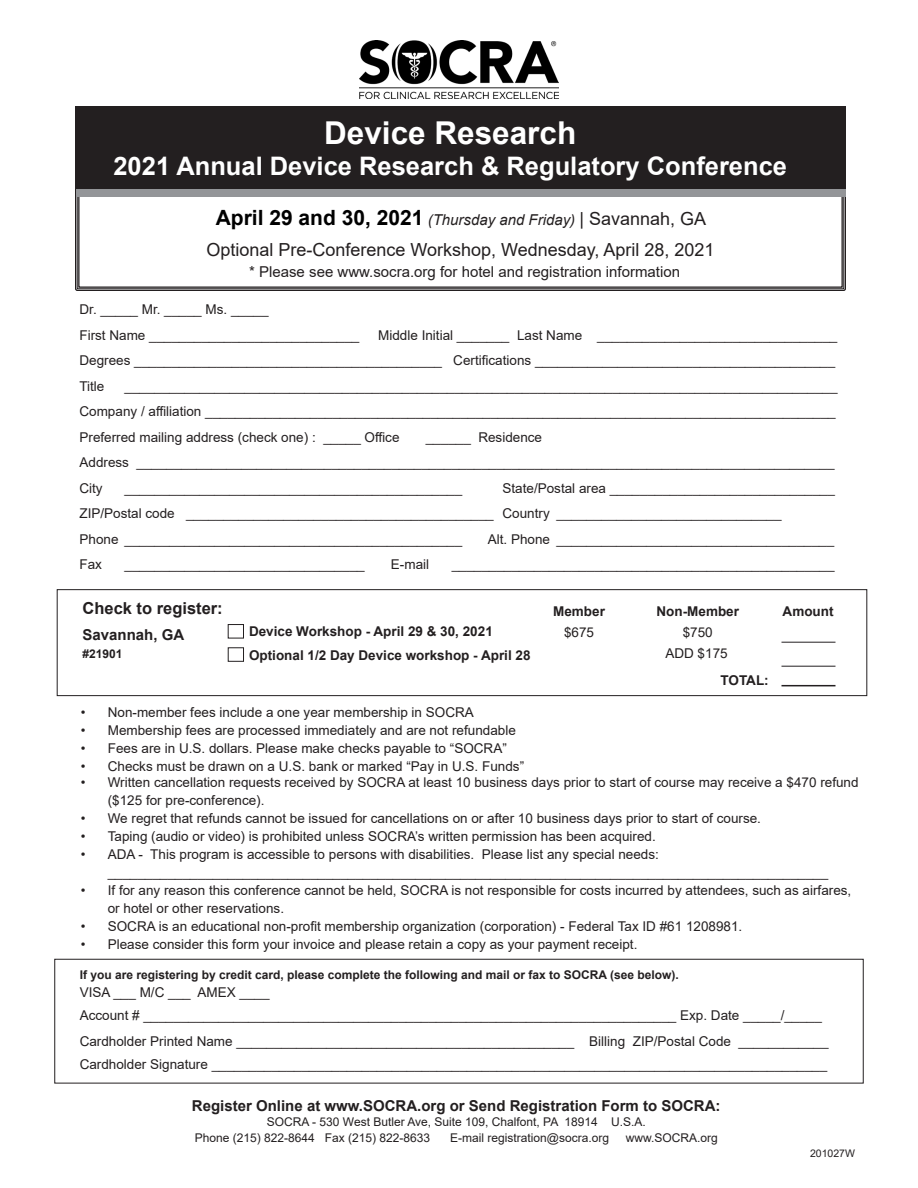
<style>
.page{position:relative;width:918px;height:1188px;background:#fff}
.page>*{position:absolute;margin:0;border:0;box-sizing:border-box;transform-origin:0 0}
.t1{font:700 31.5px "Arial";color:#fff}
.t2{font:700 25.5px "Arial";color:#fff}
.t3{font:18px "Arial";color:#231f20}
.t4{font:700 16.5px "Arial";color:#231f20}
.t5{font:700 15px "Arial";color:#231f20}
.t6{font:15px "Arial";color:#231f20}
.t7{font:italic 15px "Arial";color:#231f20}
.t8{font:13.5px/18px "Arial";color:#231f20}
.t9{font:700 13.5px "Arial";color:#231f20}
.t10{font:12px "Arial";color:#231f20}
.t11{font:700 12px "Arial";color:#231f20}
.t12{font:10.5px "Arial";color:#231f20}
.s1{font-weight:700;font-style:normal;font-size:21px;color:#000}
.s2{font-size:18px}
.s3{font-style:normal;font-size:18px}
</style>
<div class="page">
<img style="left:360px;top:40px;width:198px;height:59px">
<div style="left:77px;top:138px;width:769px;height:58px;background:#939598"></div>
<div style="left:75px;top:106px;width:771px;height:83px;background:#231f20"></div>
<div style="left:55px;top:959px;width:808px;height:124px;border:1px solid #231f20"></div>
<div style="left:57px;top:589px;width:810px;height:107px;border:1px solid #231f20"></div>
<hr style="left:782px;top:685px;width:54px;height:1px;background:#231f20">
<hr style="left:782px;top:666px;width:54px;height:1px;background:#231f20">
<hr style="left:782px;top:642px;width:54px;height:1px;background:#231f20">
<div style="left:228px;top:648px;width:16px;height:14px;border:1px solid #231f20"></div>
<div style="left:228px;top:624px;width:16px;height:14px;border:1px solid #231f20"></div>
<p class="t1" style="left:324px;top:111px;width:254px">Device Research</p>
<p class="t2" style="left:113px;top:148px;width:675px">2021 Annual Device Research &amp; Regulatory Conference</p>
<p class="t7" style="left:216px;top:210px;width:492px"><span class="s1">April 29 and 30, 2021</span> (Thursday and Friday) <span class="s2">|</span> <span class="s3">Savannah, GA</span></p>
<p class="t3" style="left:206px;top:237px;width:510px">Optional Pre-Conference Workshop, Wednesday, April 28, 2021</p>
<p class="t6" style="left:249px;top:261px;width:433px">* Please see www.socra.org for hotel and registration information</p>
<p class="t8" style="left:80px;top:301px;width:191px">Dr. _____ Mr. _____ Ms. _____</p>
<p class="t8" style="left:80px;top:326px;width:281px">First Name ____________________________</p>
<p class="t8" style="left:378px;top:326px;width:461px">Middle Initial _______ Last Name ________________________________</p>
<p class="t8" style="left:80px;top:352px;width:757px">Degrees _________________________________________ Certifications ________________________________________</p>
<p class="t8" style="left:80px;top:377px;width:26px">Title</p>
<p class="t8" style="left:125px;top:377px;width:715px">_______________________________________________________________________________________________</p>
<p class="t8" style="left:80px;top:403px;width:758px">Company / affiliation ____________________________________________________________________________________</p>
<p class="t8" style="left:80px;top:428px;width:322px">Preferred mailing address (check one) : _____ Office</p>
<p class="t8" style="left:426px;top:428px;width:118px">______ Residence</p>
<p class="t8" style="left:80px;top:454px;width:757px">Address _____________________________________________________________________________________________</p>
<p class="t8" style="left:80px;top:479px;width:25px">City</p>
<p class="t8" style="left:124px;top:479px;width:339px">_____________________________________________</p>
<p class="t8" style="left:502px;top:479px;width:334px">State/Postal area ______________________________</p>
<p class="t8" style="left:80px;top:505px;width:704px">ZIP/Postal code _________________________________________ Country ______________________________</p>
<p class="t8" style="left:80px;top:530px;width:384px">Phone _____________________________________________</p>
<p class="t8" style="left:488px;top:530px;width:348px">Alt. Phone _____________________________________</p>
<p class="t8" style="left:80px;top:556px;width:24px">Fax</p>
<p class="t8" style="left:124px;top:556px;width:242px">________________________________</p>
<p class="t8" style="left:391px;top:556px;width:40px">E-mail</p>
<p class="t8" style="left:452px;top:556px;width:384px">___________________________________________________</p>
<p class="t4" style="left:82px;top:596px;width:142px">Check to register:</p>
<p class="t5" style="left:82px;top:624px;width:103px">Savannah, GA</p>
<p class="t11" style="left:82px;top:645px;width:42px">#21901</p>
<p class="t9" style="left:249px;top:621px;width:245px">Device Workshop - April 29 &amp; 30, 2021</p>
<p class="t9" style="left:249px;top:645px;width:283px">Optional 1/2 Day Device workshop - April 28</p>
<p class="t9" style="left:553px;top:602px;width:53px">Member</p>
<p class="t9" style="left:657px;top:602px;width:84px">Non-Member</p>
<p class="t9" style="left:783px;top:602px;width:52px">Amount</p>
<p class="t8" style="left:564px;top:623px;width:32px">$675</p>
<p class="t8" style="left:683px;top:623px;width:32px">$750</p>
<p class="t8" style="left:665px;top:644px;width:64px">ADD $175</p>
<p class="t9" style="left:721px;top:671px;width:50px">TOTAL:</p>
<p class="t8" style="left:81px;top:703px;width:395px">• Non-member fees include a one year membership in SOCRA</p>
<p class="t8" style="left:81px;top:721px;width:437px">• Membership fees are processed immediately and are not refundable</p>
<p class="t8" style="left:81px;top:739px;width:428px">• Fees are in U.S. dollars. Please make checks payable to “SOCRA”</p>
<p class="t8" style="left:81px;top:757px;width:445px">• Checks must be drawn on a U.S. bank or marked “Pay in U.S. Funds”</p>
<p class="t8" style="left:108px;top:773px;width:752px;text-indent:-27px">• Written cancellation requests received by SOCRA at least 10 business days prior to start of course may receive a $470 refund ($125 for pre-conference).</p>
<p class="t8" style="left:81px;top:809px;width:682px">• We regret that refunds cannot be issued for cancellations on or after 10 business days prior to start of course.</p>
<p class="t8" style="left:81px;top:827px;width:577px">• Taping (audio or video) is prohibited unless SOCRA’s written permission has been acquired.</p>
<p class="t8" style="left:108px;top:845px;width:722px;text-indent:-27px">• ADA - This program is accessible to persons with disabilities. Please list any special needs: ________________________________________________________________________________________________</p>
<p class="t8" style="left:108px;top:881px;width:745px;text-indent:-27px">• If for any reason this conference cannot be held, SOCRA is not responsible for costs incurred by attendees, such as airfares, or hotel or other reservations.</p>
<p class="t8" style="left:81px;top:917px;width:663px">• SOCRA is an educational non-profit membership organization (corporation) - Federal Tax ID #61 1208981.</p>
<p class="t8" style="left:81px;top:935px;width:558px">• Please consider this form your invoice and please retain a copy as your payment receipt.</p>
<p class="t11" style="left:80px;top:967px;width:601px">If you are registering by credit card, please complete the following and mail or fax to SOCRA (see below).</p>
<p class="t8" style="left:80px;top:983px;width:191px">VISA ___ M/C ___ AMEX ____</p>
<p class="t8" style="left:80px;top:1006px;width:744px">Account # _______________________________________________________________________ Exp. Date _____/_____</p>
<p class="t8" style="left:80px;top:1033px;width:750px">Cardholder Printed Name _____________________________________________ Billing ZIP/Postal Code ____________</p>
<p class="t8" style="left:80px;top:1055px;width:749px">Cardholder Signature __________________________________________________________________________________</p>
<p class="t5" style="left:192px;top:1095px;width:530px">Register Online at www.SOCRA.org or Send Registration Form to SOCRA:</p>
<p class="t10" style="left:267px;top:1113px;width:380px">SOCRA - 530 West Butler Ave, Suite 109, Chalfont, PA 18914 U.S.A.</p>
<p class="t10" style="left:195px;top:1129px;width:237px">Phone (215) 822-8644 Fax (215) 822-8633</p>
<p class="t10" style="left:450px;top:1129px;width:160px">E-mail registration@socra.org</p>
<p class="t10" style="left:626px;top:1129px;width:94px">www.SOCRA.org</p>
<p class="t12" style="left:810px;top:1146px;width:46px">201027W</p>
</div>
